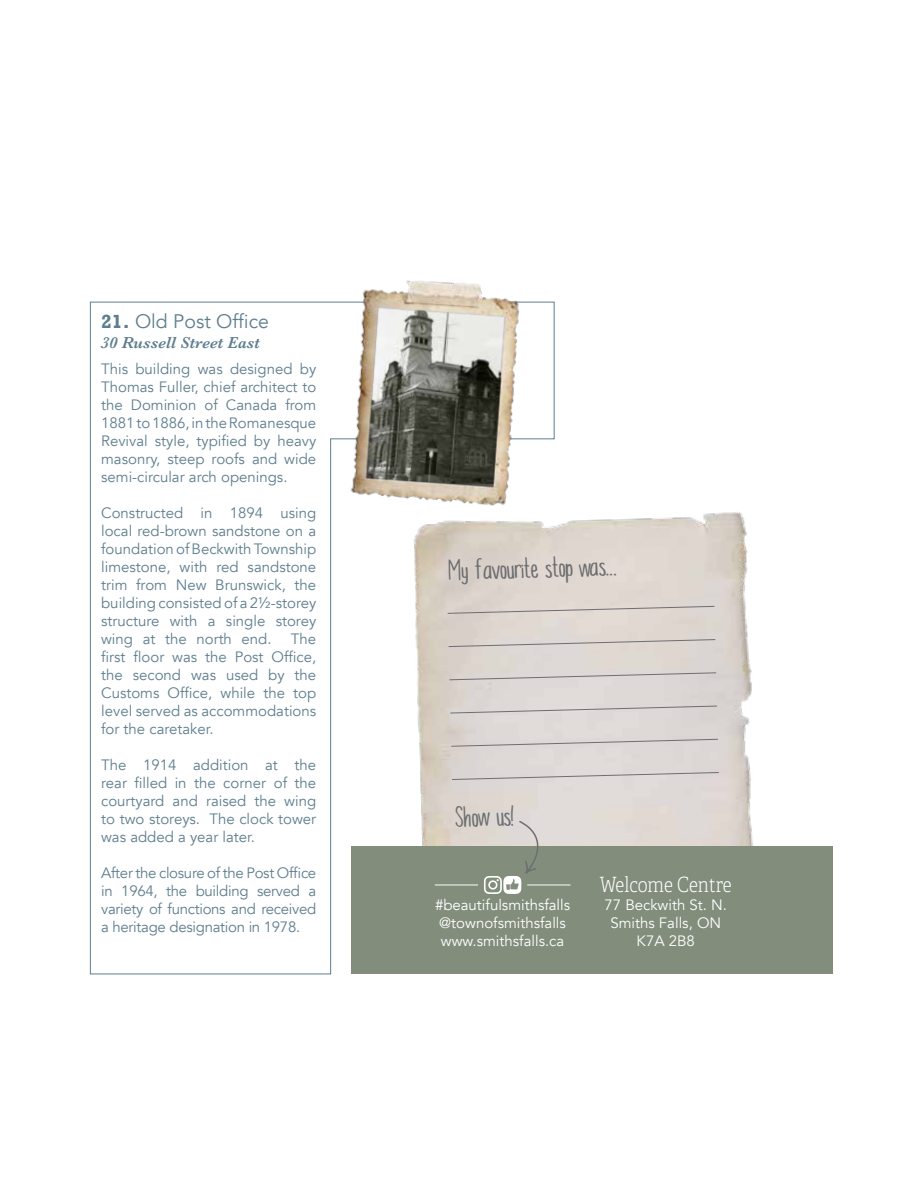
<style>
.page{position:relative;width:918px;height:1188px;background:#fff}
.page>*{position:absolute;margin:0;border:0;box-sizing:border-box;transform-origin:0 0}
.t1{font:28.5px "Malam";color:#6d6e71}
.t2{font:21px "Adelle Condensed Th";color:#fff}
.t3{font:19.5px "Avenir";color:#5e7e8e}
.t4{font:italic 600 16.5px "Baskerville";color:#5e7e8e}
.t5{font:15px/18px "Avenir";color:#5e7e8e;text-align:justify}
.t6{font:15px/18px "Avenir";color:#fff;text-align:center}
.s1{font-family:"Rockwell";font-weight:700}
</style>
<div class="page">
<img style="left:555px;top:512px;width:207px;height:335px">
<div style="left:351px;top:847px;width:481px;height:127px;background:#828d7c"></div>
<svg style="left:90px;top:301px;width:465px;height:674px"></svg>
<img style="left:341px;top:280px;width:199px;height:228px">
<hr style="left:435px;top:885px;width:43px;height:1px;background:#fff">
<hr style="left:527px;top:885px;width:43px;height:1px;background:#fff">
<svg style="left:447px;top:606px;width:268px;height:8px;background:#d1c9c4"></svg>
<svg style="left:448px;top:639px;width:268px;height:8px;background:#cfc9c5"></svg>
<svg style="left:449px;top:672px;width:268px;height:9px;background:#d0cbc8"></svg>
<svg style="left:450px;top:705px;width:268px;height:9px;background:#d1ccca"></svg>
<svg style="left:450px;top:739px;width:269px;height:8px;background:#cfcac8"></svg>
<svg style="left:451px;top:772px;width:269px;height:8px;background:#d0cbc9"></svg>
<svg style="left:484px;top:820px;width:70px;height:74px"></svg>
<h3 class="t3" style="left:101px;top:310px;width:169px"><span class="s1">21.</span> Old Post Office</h3>
<p class="t4" style="left:101px;top:332px;width:160px">30 Russell Street East</p>
<p class="t5" style="left:101px;top:360px;width:217px">This building was designed by Thomas Fuller, chief architect to the Dominion of Canada from 1881 to 1886, in the Romanesque Revival style, typified by heavy masonry, steep roofs and wide semi-circular arch openings.</p>
<p class="t5" style="left:101px;top:504px;width:217px">Constructed in 1894 using local red-brown sandstone on a foundation of Beckwith Township limestone, with red sandstone trim from New Brunswick, the building consisted of a 2½-storey structure with a single storey wing at the north end.</p>
<h1 class="t1" style="left:448px;top:560px;width:170px;rotate:-2deg">My favourite stop was...</h1>
<p class="t5" style="left:101px;top:630px;width:217px;text-indent:190px">The first floor was the Post Office, the second was used by the Customs Office, while the top level served as accommodations for the caretaker.</p>
<p class="t5" style="left:101px;top:756px;width:217px">The 1914 addition at the rear filled in the corner of the courtyard and raised the wing to two storeys. The clock tower was added a year later.</p>
<p class="t5" style="left:101px;top:864px;width:217px">After the closure of the Post Office in 1964, the building served a variety of functions and received a heritage designation in 1978.</p>
<h2 class="t2" style="left:600px;top:870px;width:134px">Welcome Centre</h2>
<h1 class="t1" style="left:455px;top:806px;width:61px;rotate:-2deg">Show us!</h1>
<p class="t6" style="left:435px;top:896px;width:137px;text-align:left">#beautifulsmithsfalls @townofsmithsfalls www.smithsfalls.ca</p>
<p class="t6" style="left:605px;top:896px;width:124px">77 Beckwith St. N.<br>Smiths Falls, ON<br>K7A 2B8</p>
</div>
